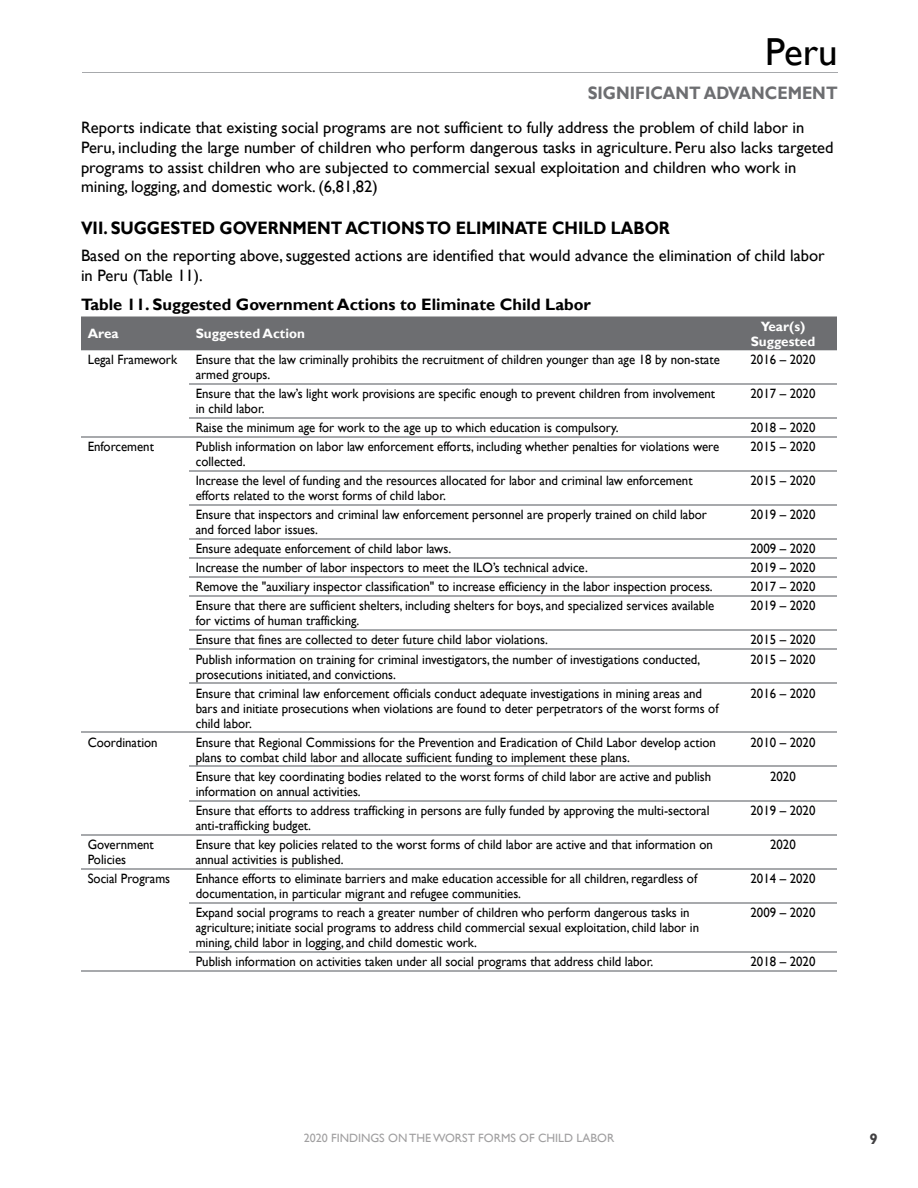
<style>
.page{position:relative;width:918px;height:1188px;background:#fff}
.page>*{position:absolute;margin:0;border:0;box-sizing:border-box;transform-origin:0 0}
.t1{font:39px "Gill Sans";color:#000}
.t2{font:700 18px "Gill Sans";color:#000;scale:.9 1}
.t3{font:700 18px "Gill Sans";color:#6d6e71;scale:.9 1}
.t4{font:16.5px/19.8px "Gill Sans";color:#000}
.t5{font:700 16.5px "Gill Sans";color:#000}
.t6{font:700 15px "Gill Sans";color:#414042}
.t7{font:13.5px/15px "Gill Sans";color:#000;scale:.95 1}
.t8{font:700 13.5px/15px "Gill Sans";color:#fff;text-align:center}
.t9{font:12px "Gill Sans";color:#a09fa0}
</style>
<div class="page">
<hr style="left:82px;top:72px;width:756px;height:1px;background:#a7a9ac">
<div style="left:81px;top:316px;width:756px;height:35px;background:#6d6e71"></div>
<svg style="left:81px;top:731px;width:108px;height:139px"></svg>
<svg style="left:189px;top:629px;width:648px;height:324px"></svg>
<hr style="left:189px;top:383px;width:540px;height:2px;background:#a7a9ac">
<hr style="left:729px;top:383px;width:108px;height:2px;background:#a7a9ac">
<hr style="left:189px;top:417px;width:540px;height:2px;background:#a7a9ac">
<hr style="left:729px;top:417px;width:108px;height:2px;background:#a7a9ac">
<hr style="left:189px;top:436px;width:540px;height:2px;background:#a7a9ac">
<hr style="left:729px;top:436px;width:108px;height:2px;background:#a7a9ac">
<hr style="left:189px;top:470px;width:540px;height:2px;background:#a7a9ac">
<hr style="left:729px;top:470px;width:108px;height:2px;background:#a7a9ac">
<hr style="left:189px;top:504px;width:540px;height:2px;background:#a7a9ac">
<hr style="left:729px;top:504px;width:108px;height:2px;background:#a7a9ac">
<hr style="left:189px;top:538px;width:540px;height:2px;background:#a7a9ac">
<hr style="left:729px;top:538px;width:108px;height:2px;background:#a7a9ac">
<hr style="left:189px;top:557px;width:540px;height:2px;background:#a7a9ac">
<hr style="left:729px;top:557px;width:108px;height:2px;background:#a7a9ac">
<hr style="left:189px;top:576px;width:540px;height:2px;background:#a7a9ac">
<hr style="left:729px;top:576px;width:108px;height:2px;background:#a7a9ac">
<hr style="left:189px;top:595px;width:540px;height:2px;background:#a7a9ac">
<hr style="left:729px;top:595px;width:108px;height:2px;background:#a7a9ac">
<hr style="left:189px;top:630px;width:540px;height:1px;background:#a7a9ac">
<hr style="left:729px;top:630px;width:108px;height:1px;background:#a7a9ac">
<hr style="left:189px;top:649px;width:540px;height:1px;background:#a7a9ac">
<hr style="left:729px;top:649px;width:108px;height:1px;background:#a7a9ac">
<hr style="left:189px;top:683px;width:540px;height:1px;background:#a7a9ac">
<hr style="left:729px;top:683px;width:108px;height:1px;background:#a7a9ac">
<hr style="left:189px;top:732px;width:540px;height:1px;background:#a7a9ac">
<hr style="left:729px;top:732px;width:108px;height:1px;background:#a7a9ac">
<hr style="left:189px;top:766px;width:540px;height:1px;background:#a7a9ac">
<hr style="left:729px;top:766px;width:108px;height:1px;background:#a7a9ac">
<hr style="left:189px;top:800px;width:540px;height:1px;background:#a7a9ac">
<hr style="left:729px;top:800px;width:108px;height:1px;background:#a7a9ac">
<hr style="left:189px;top:834px;width:540px;height:1px;background:#a7a9ac">
<hr style="left:729px;top:834px;width:108px;height:1px;background:#a7a9ac">
<hr style="left:189px;top:868px;width:540px;height:1px;background:#a7a9ac">
<hr style="left:729px;top:868px;width:108px;height:1px;background:#a7a9ac">
<hr style="left:189px;top:902px;width:540px;height:1px;background:#a7a9ac">
<hr style="left:729px;top:902px;width:108px;height:1px;background:#a7a9ac">
<hr style="left:189px;top:951px;width:540px;height:1px;background:#a7a9ac">
<hr style="left:729px;top:951px;width:108px;height:1px;background:#a7a9ac">
<hr style="left:189px;top:970px;width:540px;height:1px;background:#a7a9ac">
<hr style="left:729px;top:970px;width:108px;height:1px;background:#a7a9ac">
<hr style="left:81px;top:436px;width:108px;height:2px;background:#a7a9ac">
<hr style="left:81px;top:732px;width:108px;height:1px;background:#a7a9ac">
<hr style="left:81px;top:834px;width:108px;height:1px;background:#a7a9ac">
<hr style="left:81px;top:868px;width:108px;height:1px;background:#a7a9ac">
<hr style="left:81px;top:970px;width:108px;height:1px;background:#a7a9ac">
<h1 class="t1" style="left:765px;top:29px;width:74px">Peru</h1>
<h2 class="t3" style="left:588px;top:82px;width:279px">SIGNIFICANT ADVANCEMENT</h2>
<p class="t4" style="left:81px;top:118px;width:754px">Reports indicate that existing social programs are not sufficient to fully address the problem of child labor in Peru, including the large number of children who perform dangerous tasks in agriculture. Peru also lacks targeted programs to assist children who are subjected to commercial sexual exploitation and children who work in mining, logging, and domestic work. (6,81,82)</p>
<h2 class="t2" style="left:81px;top:217px;width:656px">VII. SUGGESTED GOVERNMENT ACTIONS TO ELIMINATE CHILD LABOR</h2>
<p class="t4" style="left:81px;top:246px;width:745px">Based on the reporting above, suggested actions are identified that would advance the elimination of child labor in Peru (Table 11).</p>
<p class="t5" style="left:81px;top:295px;width:511px">Table 11. Suggested Government Actions to Eliminate Child Labor</p>
<p class="t8" style="left:88px;top:327px;width:32px">Area</p>
<p class="t8" style="left:196px;top:327px;width:111px">Suggested Action</p>
<p class="t8" style="left:751px;top:319px;width:66px">Year(s)<br>Suggested</p>
<p class="t7" style="left:88px;top:352px;width:96px">Legal Framework</p>
<p class="t7" style="left:196px;top:352px;width:553px">Ensure that the law criminally prohibits the recruitment of children younger than age 18 by non-state armed groups.</p>
<p class="t7" style="left:751px;top:352px;width:70px">2016 – 2020</p>
<p class="t7" style="left:196px;top:386px;width:548px">Ensure that the law’s light work provisions are specific enough to prevent children from involvement in child labor.</p>
<p class="t7" style="left:751px;top:386px;width:70px">2017 – 2020</p>
<p class="t7" style="left:196px;top:420px;width:447px">Raise the minimum age for work to the age up to which education is compulsory.</p>
<p class="t7" style="left:751px;top:420px;width:70px">2018 – 2020</p>
<p class="t7" style="left:88px;top:439px;width:71px">Enforcement</p>
<p class="t7" style="left:196px;top:439px;width:552px">Publish information on labor law enforcement efforts, including whether penalties for violations were collected.</p>
<p class="t7" style="left:751px;top:439px;width:70px">2015 – 2020</p>
<p class="t7" style="left:196px;top:473px;width:525px">Increase the level of funding and the resources allocated for labor and criminal law enforcement efforts related to the worst forms of child labor.</p>
<p class="t7" style="left:751px;top:473px;width:70px">2015 – 2020</p>
<p class="t7" style="left:196px;top:507px;width:540px">Ensure that inspectors and criminal law enforcement personnel are properly trained on child labor and forced labor issues.</p>
<p class="t7" style="left:751px;top:507px;width:70px">2019 – 2020</p>
<p class="t7" style="left:196px;top:541px;width:270px">Ensure adequate enforcement of child labor laws.</p>
<p class="t7" style="left:751px;top:541px;width:70px">2009 – 2020</p>
<p class="t7" style="left:196px;top:561px;width:414px">Increase the number of labor inspectors to meet the ILO’s technical advice.</p>
<p class="t7" style="left:751px;top:561px;width:70px">2019 – 2020</p>
<p class="t7" style="left:196px;top:580px;width:546px">Remove the "auxiliary inspector classification" to increase efficiency in the labor inspection process.</p>
<p class="t7" style="left:751px;top:580px;width:70px">2017 – 2020</p>
<p class="t7" style="left:196px;top:599px;width:547px">Ensure that there are sufficient shelters, including shelters for boys, and specialized services available for victims of human trafficking.</p>
<p class="t7" style="left:751px;top:599px;width:70px">2019 – 2020</p>
<p class="t7" style="left:196px;top:633px;width:372px">Ensure that fines are collected to deter future child labor violations.</p>
<p class="t7" style="left:751px;top:633px;width:70px">2015 – 2020</p>
<p class="t7" style="left:196px;top:652px;width:533px">Publish information on training for criminal investigators, the number of investigations conducted, prosecutions initiated, and convictions.</p>
<p class="t7" style="left:751px;top:652px;width:70px">2015 – 2020</p>
<p class="t7" style="left:196px;top:686px;width:552px">Ensure that criminal law enforcement officials conduct adequate investigations in mining areas and bars and initiate prosecutions when violations are found to deter perpetrators of the worst forms of child labor.</p>
<p class="t7" style="left:751px;top:686px;width:70px">2016 – 2020</p>
<p class="t7" style="left:88px;top:735px;width:75px">Coordination</p>
<p class="t7" style="left:196px;top:735px;width:549px">Ensure that Regional Commissions for the Prevention and Eradication of Child Labor develop action plans to combat child labor and allocate sufficient funding to implement these plans.</p>
<p class="t7" style="left:751px;top:735px;width:70px">2010 – 2020</p>
<p class="t7" style="left:196px;top:769px;width:544px">Ensure that key coordinating bodies related to the worst forms of child labor are active and publish information on annual activities.</p>
<p class="t7" style="left:770px;top:769px;width:29px">2020</p>
<p class="t7" style="left:196px;top:803px;width:542px">Ensure that efforts to address trafficking in persons are fully funded by approving the multi-sectoral anti-trafficking budget.</p>
<p class="t7" style="left:751px;top:803px;width:70px">2019 – 2020</p>
<p class="t7" style="left:88px;top:837px;width:71px">Government<br>Policies</p>
<p class="t7" style="left:196px;top:837px;width:546px">Ensure that key policies related to the worst forms of child labor are active and that information on annual activities is published.</p>
<p class="t7" style="left:770px;top:837px;width:29px">2020</p>
<p class="t7" style="left:88px;top:871px;width:88px">Social Programs</p>
<p class="t7" style="left:196px;top:871px;width:529px">Enhance efforts to eliminate barriers and make education accessible for all children, regardless of documentation, in particular migrant and refugee communities.</p>
<p class="t7" style="left:751px;top:871px;width:70px">2014 – 2020</p>
<p class="t7" style="left:196px;top:905px;width:531px">Expand social programs to reach a greater number of children who perform dangerous tasks in agriculture; initiate social programs to address child commercial sexual exploitation, child labor in mining, child labor in logging, and child domestic work.</p>
<p class="t7" style="left:751px;top:905px;width:70px">2009 – 2020</p>
<p class="t7" style="left:196px;top:954px;width:483px">Publish information on activities taken under all social programs that address child labor.</p>
<p class="t7" style="left:751px;top:954px;width:70px">2018 – 2020</p>
<p class="t9" style="left:304px;top:1131px;width:312px">2020 FINDINGS ON THE WORST FORMS OF CHILD LABOR</p>
<p class="t6" style="left:870px;top:1130px;width:10px">9</p>
</div>
